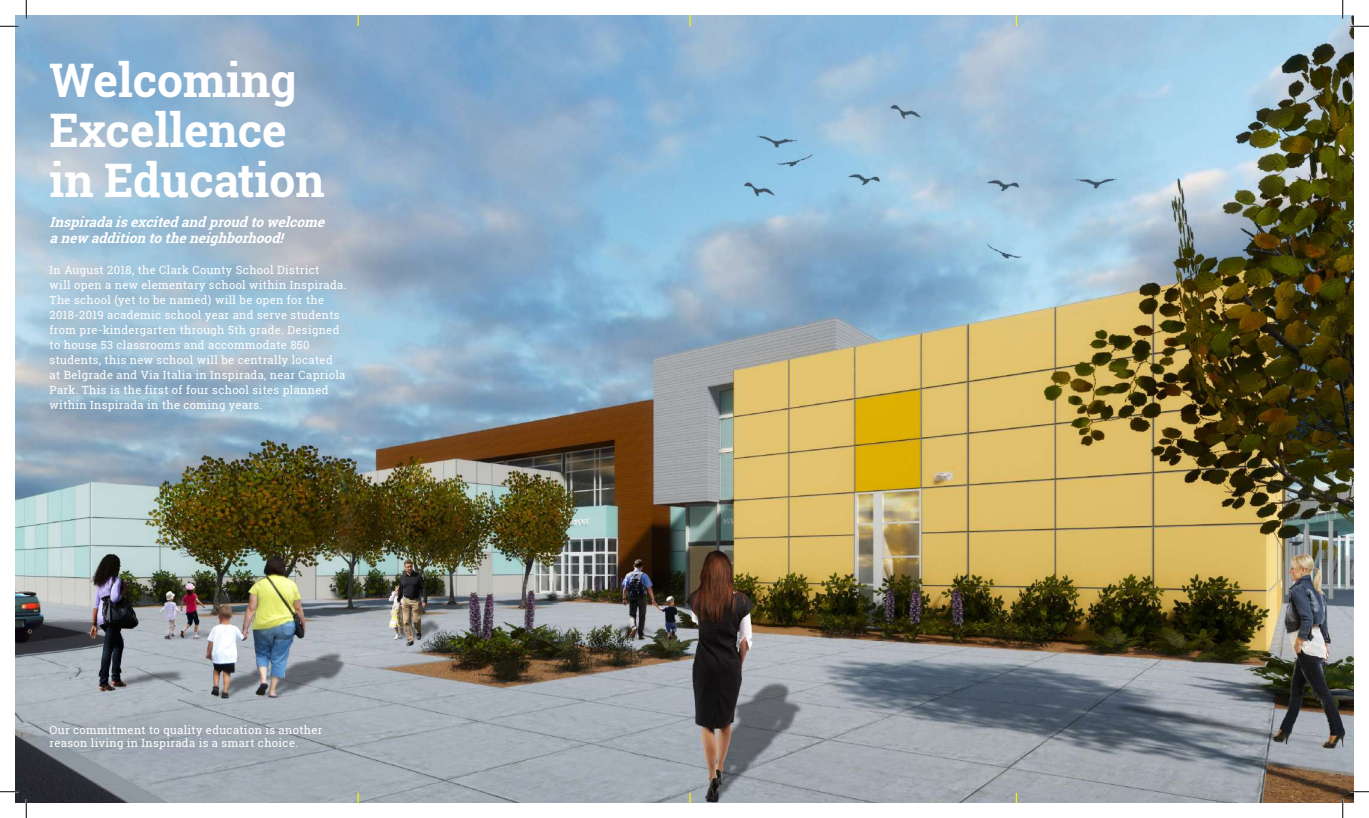
<style>
.page{position:relative;width:1369px;height:818px;background:#fff}
.page>*{position:absolute;margin:0;border:0;box-sizing:border-box;transform-origin:0 0}
.t1{font:700 46.25px/50px "Roboto Slab";color:#fff}
.t2{font:italic 700 13.75px/16px "Roboto Slab";color:#fff}
.t3{font:11.25px/15px "Roboto Slab";letter-spacing:.03em;color:#fff}
</style>
<div class="page">
<img style="left:15px;top:15px;width:1339px;height:787px">
<div style="left:26px;top:193px;width:341px;height:241px;background:#42536f;opacity:.38"></div>
<div style="left:27px;top:702px;width:316px;height:70px;background:#42536f;opacity:.71"></div>
<svg style="left:689px;top:15px;width:2px;height:11px"></svg>
<svg style="left:689px;top:793px;width:2px;height:9px"></svg>
<svg style="left:0;top:25px;width:19px;height:2px"></svg>
<svg style="left:1350px;top:25px;width:19px;height:2px"></svg>
<svg style="left:0;top:790px;width:19px;height:2px"></svg>
<svg style="left:1350px;top:790px;width:19px;height:2px"></svg>
<svg style="left:25px;top:0;width:2px;height:19px"></svg>
<svg style="left:25px;top:799px;width:2px;height:19px"></svg>
<svg style="left:1342px;top:0;width:1px;height:19px"></svg>
<svg style="left:1342px;top:799px;width:1px;height:19px"></svg>
<h1 class="t1" style="left:50px;top:55px;width:277px">Welcoming<br>Excellence in Education</h1>
<p class="t2" style="left:50px;top:214px;width:281px">Inspiradaisexcitedandproudtowelcome anew additiontotheneighborhood!</p>
<p class="t3" style="left:50px;top:262px;width:298px">In August 2018, the Clark County School District<br>will open a new elementary school within Inspirada.<br>The school (yet to be named) will be open for the 2018-2019 academic school year and serve students from pre-kindergarten through 5th grade. Designed to house 53 classrooms and accommodate 850 students, this new school will be centrally located<br>at Belgrade and Via Italia in Inspirada, near Capriola Park. This is the first of four school sites planned within Inspirada in the coming years.</p>
<p class="t3" style="left:50px;top:722px;width:274px;line-height:13.5px">Our commitment to quality education is another reason living in Inspirada is a smart choice.</p>
</div>
